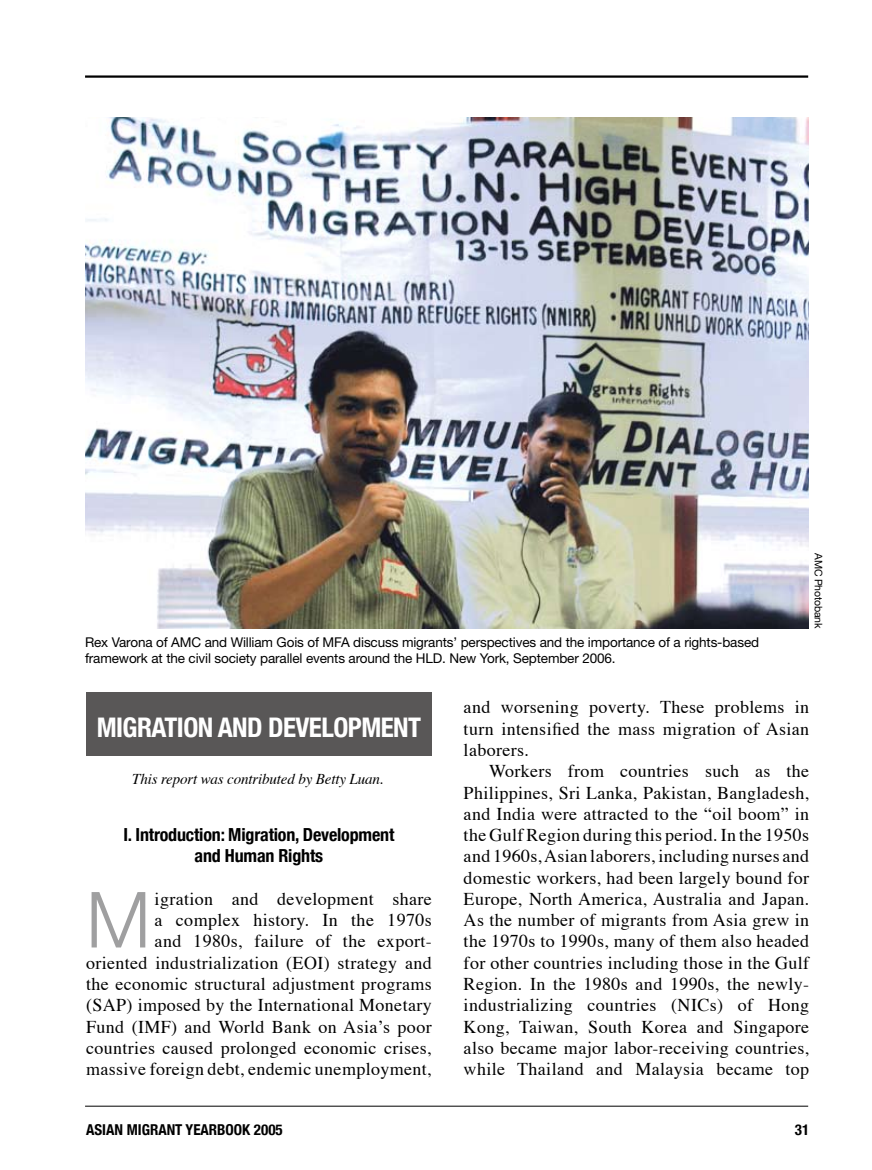
<style>
.page{position:relative;width:872px;height:1170px;background:#fff}
.page>*{position:absolute;margin:0;border:0;box-sizing:border-box;transform-origin:0 0}
.t1{font:300 77.55px "Helvetica Neue";color:#9f9fa0}
.t2{font:700 condensed 27px "Helvetica Neue";letter-spacing:-.02em;color:#fff}
.t3{font:18px/21.3px "Times";letter-spacing:.02em;color:#000;text-align:justify}
.t4{font:700 condensed 18px/21.3px "Helvetica Neue";letter-spacing:-.01em;color:#000;text-align:center}
.t5{font:italic 15px "Times";letter-spacing:-.01em;color:#000}
.t6{font:700 condensed 15px "Helvetica Neue";color:#000}
.t7{font:13.5px/16.2px "Helvetica Neue";letter-spacing:-.01em;color:#000}
.t8{font:10.5px "Helvetica Neue";letter-spacing:-.02em;color:#000}
</style>
<div class="page">
<hr style="left:85px;top:75px;width:723px;height:3px;background:#000">
<hr style="left:85px;top:1105px;width:723px;height:1px;background:#000">
<div style="left:86px;top:692px;width:346px;height:64px;background:#595757"></div>
<img style="left:85px;top:118px;width:723px;height:510px">
<p class="t7" style="left:85px;top:633px;width:675px">Rex Varona of AMC and William Gois of MFA discuss migrants’ perspectives and the importance of a rights-based framework at the civil society parallel events around the HLD. New York, September 2006.</p>
<p class="t8" style="left:824px;top:553px;width:77px;rotate:90deg">AMC Photobank</p>
<h2 class="t2" style="left:97px;top:711px;width:33px">Migration</h2>
<h2 class="t2" style="left:218px;top:711px;width:160px">an d Development</h2>
<p class="t5" style="left:132px;top:765px;width:253px">This report was contributed by Betty Luan.</p>
<p class="t4" style="left:123px;top:823px;width:272px">I. Introduction: Migration, Development and Human Rights</p>
<h1 class="t1" style="left:86px;top:872px;width:66px">M</h1>
<p class="t3" style="left:86px;top:886px;width:347px;text-align:right">igration and development share<br>a complex history. In the 1970s<br>and 1980s, failure of the export-<br>oriented industrialization (EOI) strategy and the economic structural adjustment programs (SAP) imposed by the International Monetary Fund (IMF) and World Bank on Asia’s poor countries caused prolonged economic crises, massive foreign debt, endemic unemployment,</p>
<p class="t3" style="left:463px;top:695px;width:347px">and worsening poverty. These problems in turn intensified the mass migration of Asian laborers.</p>
<p class="t3" style="left:463px;top:759px;width:347px;text-indent:26px">Workers from countries such as the Philippines, Sri Lanka, Pakistan, Bangladesh, and India were attracted to the “oil boom” in the Gulf Region during this period. In the 1950s and 1960s, Asian laborers, including nurses and domestic workers, had been largely bound for Europe, North America, Australia and Japan.<br>As the number of migrants from Asia grew in the 1970s to 1990s, many of them also headed for other countries including those in the Gulf Region. In the 1980s and 1990s, the newly&shy;industrializing countries (NICs) of Hong Kong, Taiwan, South Korea and Singapore also became major labor-receiving countries, while Thailand and Malaysia became top</p>
<p class="t6" style="left:86px;top:1120px;width:198px">ASIAN MIGRANT YEARBOOK 2005</p>
<p class="t6" style="left:795px;top:1120px;width:16px">31</p>
</div>
